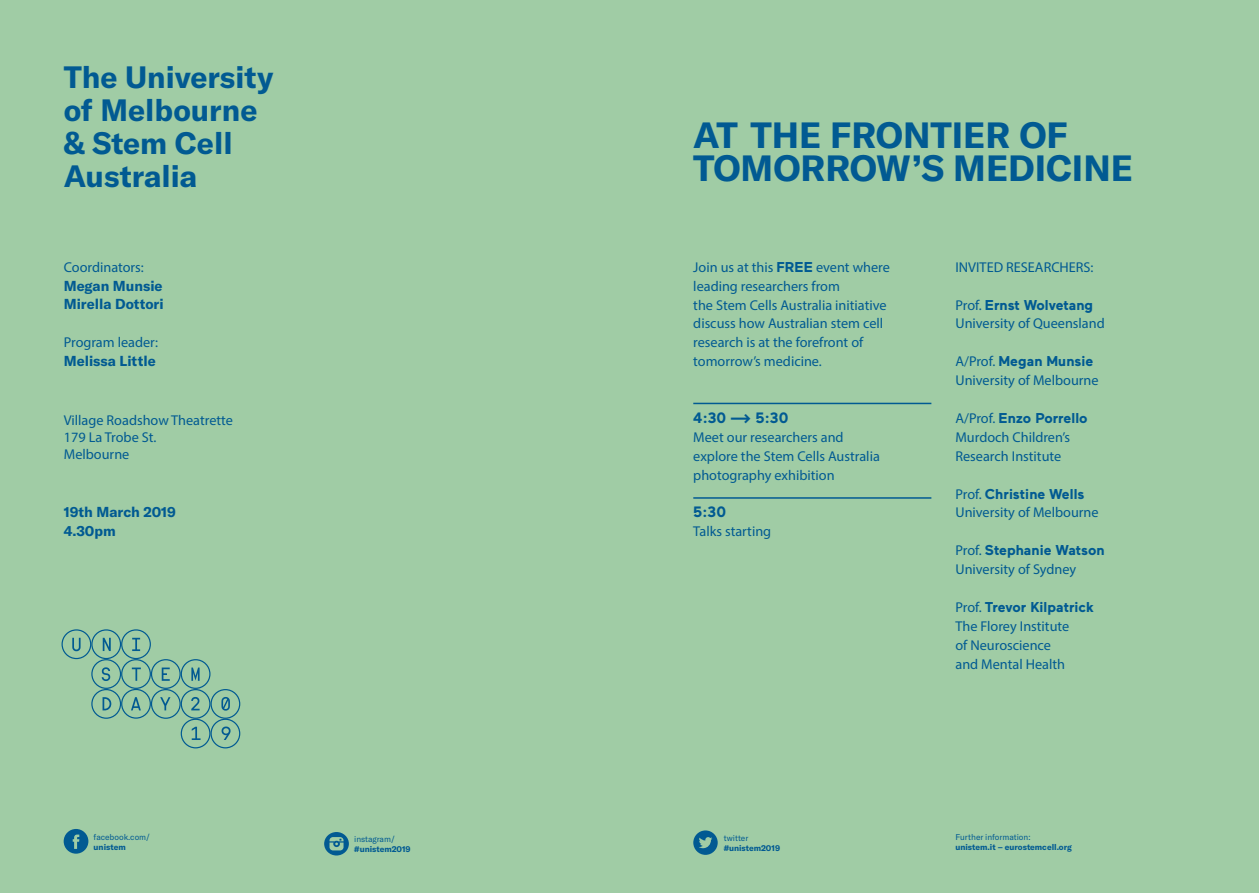
<style>
.page{position:relative;width:1259px;height:893px;background:#a0cca5}
.page>*{position:absolute;margin:0;border:0;box-sizing:border-box;transform-origin:0 0}
.t1{font:700 36px/33px "GT America";color:#015a92}
.t2{font:700 30.45px/33px "GT America";color:#015a92}
.t3{font:700 15px "Maax";color:#015a92}
.t4{font:14.25px/18.9px "Myriad Pro";color:#015a92}
.t5{font:700 14.25px "Maax";color:#015a92}
.t6{font:700 14.25px/18.9px "GT America";color:#015a92}
.t7{font:700 8.25px "GT America";color:#015a92}
.t8{font:8.25px "GT America";color:#015a92}
.s1{font-family:"Maax";font-weight:700}
.s2{font-family:"Myriad Pro";font-weight:400}
</style>
<div class="page">
<svg style="left:693px;top:830px;width:24px;height:25px"></svg>
<svg style="left:64px;top:829px;width:24px;height:25px"></svg>
<svg style="left:324px;top:832px;width:25px;height:23px"></svg>
<hr style="left:693px;top:403px;width:238px;height:1px;background:#015a92">
<hr style="left:693px;top:497px;width:238px;height:2px;background:#015a92">
<svg style="left:62px;top:629px;width:178px;height:119px"></svg>
<h2 class="t2" style="left:64px;top:60px;width:211px">The University of Melbourne &amp; Stem Cell<br>Australia</h2>
<p class="t4" style="left:64px;top:257px;width:82px">Coordinators:</p>
<p class="t6" style="left:64px;top:276px;width:101px">Megan Munsie<br>Mirella Dottori</p>
<p class="t4" style="left:64px;top:333px;width:96px">Program leader:</p>
<p class="t6" style="left:64px;top:351px;width:93px">Melissa Little</p>
<p class="t4" style="left:64px;top:411px;width:171px;line-height:17.1px">Village Roadshow Theatrette<br>179 La Trobe St.<br>Melbourne</p>
<p class="t6" style="left:64px;top:503px;width:114px">19th March 2019<br>4.30pm</p>
<p class="t8" style="left:94px;top:833px;width:58px">facebook.com/</p>
<p class="t7" style="left:94px;top:842px;width:34px">unistem</p>
<p class="t8" style="left:354px;top:834px;width:42px">instagram/</p>
<p class="t7" style="left:354px;top:843px;width:58px">#unistem2019</p>
<h1 class="t1" style="left:693px;top:118px;width:441px">AT THE FRONTIER OF<br>TOMORROW’S MEDICINE</h1>
<p class="t4" style="left:693px;top:257px;width:198px">Join us at this <span class="s1">FREE</span> event where leading researchers from<br>the Stem Cells Australia initiative discuss how Australian stem cell research is at the forefront of tomorrow’s medicine.</p>
<p class="t3" style="left:693px;top:410px;width:97px">4:30 ---&gt; 5:30</p>
<p class="t4" style="left:693px;top:427px;width:188px">Meet our researchers and explore the Stem Cells Australia photography exhibition</p>
<p class="t3" style="left:693px;top:504px;width:34px">5:30</p>
<p class="t4" style="left:693px;top:522px;width:79px">Talks starting</p>
<p class="t4" style="left:955px;top:257px;width:140px">INVITED RESEARCHERS:</p>
<p class="t5" style="left:955px;top:297px;width:139px"><span class="s2">Prof.</span> Ernst Wolvetang</p>
<p class="t4" style="left:955px;top:314px;width:151px">University of Queensland</p>
<p class="t5" style="left:955px;top:354px;width:139px"><span class="s2">A/Prof.</span> Megan Munsie</p>
<p class="t4" style="left:955px;top:371px;width:145px">University of Melbourne</p>
<p class="t5" style="left:955px;top:410px;width:134px"><span class="s2">A/Prof.</span> Enzo Porrello</p>
<p class="t4" style="left:955px;top:427px;width:116px">Murdoch Children’s<br>Research Institute</p>
<p class="t5" style="left:955px;top:486px;width:130px"><span class="s2">Prof.</span> Christine Wells</p>
<p class="t4" style="left:955px;top:503px;width:145px">University of Melbourne</p>
<p class="t5" style="left:955px;top:543px;width:151px"><span class="s2">Prof.</span> Stephanie Watson</p>
<p class="t4" style="left:955px;top:560px;width:122px">University of Sydney</p>
<p class="t5" style="left:955px;top:599px;width:140px"><span class="s2">Prof.</span> Trevor Kilpatrick</p>
<p class="t4" style="left:955px;top:616px;width:115px">The Florey Institute of Neuroscience and Mental Health</p>
<p class="t8" style="left:723px;top:833px;width:26px">twitter</p>
<p class="t7" style="left:723px;top:843px;width:58px">#unistem2019</p>
<p class="t8" style="left:955px;top:833px;width:77px">Further information:</p>
<p class="t7" style="left:955px;top:842px;width:118px">unistem.it – eurostemcell.org</p>
</div>
